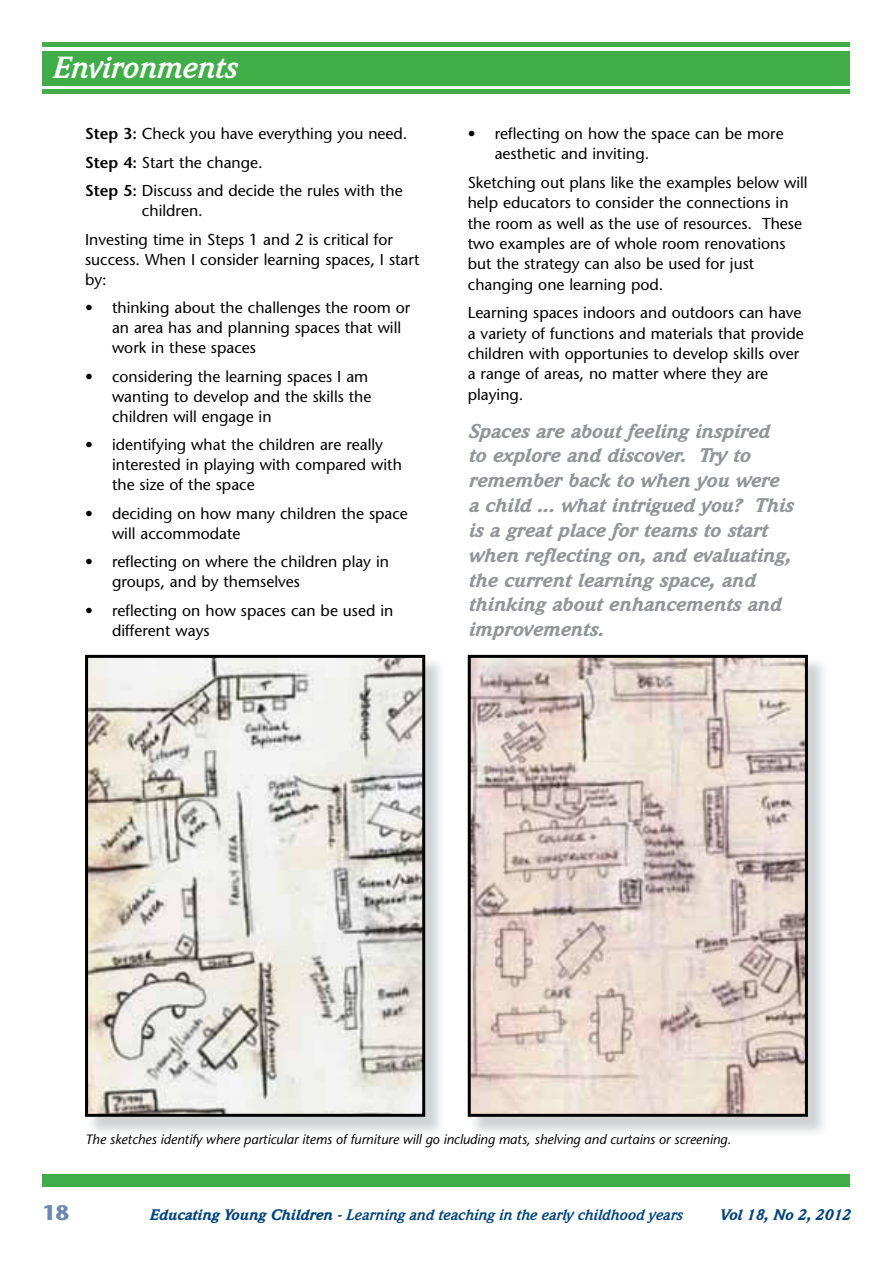
<style>
.page{position:relative;width:893px;height:1263px;background:#fff}
.page>*{position:absolute;margin:0;border:0;box-sizing:border-box;transform-origin:0 0}
.t1{font:italic 700 30px "Weidemann";color:#fff}
.t2{font:700 21px "Stone Sans";color:#6b88b3}
.t3{font:italic 900 19.5px/24.8px "Weidemann";color:#939598}
.t4{font:15.75px/20px "Stone Sans";color:#000}
.t5{font:italic 700 15px "Weidemann";color:#00447c}
.t6{font:italic 900 15px "Weidemann";color:#00447c}
.t7{font:italic 13.5px "Stone Sans";color:#000}
.s1{font-weight:600}
.s2{font-weight:900}
</style>
<div class="page">
<div style="left:43px;top:1174px;width:807px;height:12px;background:#41ad49"></div>
<div style="left:43px;top:51px;width:807px;height:34px;background:#41ad49"></div>
<hr style="left:43px;top:43px;width:807px;height:4px;background:#41ad49">
<div style="left:43px;top:89px;width:807px;height:5px;background:#41ad49"></div>
<img style="left:91px;top:657px;width:349px;height:476px">
<svg style="left:85px;top:655px;width:340px;height:462px"></svg>
<svg style="left:468px;top:655px;width:340px;height:462px;background:#d5c6be"></svg>
<h1 class="t1" style="left:51px;top:50px;width:186px">Environments</h1>
<p class="t4" style="left:85px;top:119px;width:324px;line-height:28.5px"><span class="s1">Step 3:</span> Check you have everything you need.<br><span class="s1">Step 4:</span> Start the change.<br><span class="s1">Step 5:</span> Discuss and decide the rules with the</p>
<p class="t4" style="left:85px;top:196px;width:309px;line-height:28.5px;text-indent:57px">children.<br>Investing time in Steps 1 and 2 is critical for</p>
<p class="t4" style="left:85px;top:249px;width:336px">success. When I consider learning spaces, I start by:</p>
<p class="t4" style="left:112px;top:298px;width:300px;text-indent:-27px">• thinking about the challenges the room or an area has and planning spaces that will work in these spaces</p>
<p class="t4" style="left:112px;top:366px;width:261px;text-indent:-27px">• considering the learning spaces I am wanting to develop and the skills the children will engage in</p>
<p class="t4" style="left:112px;top:435px;width:291px;text-indent:-27px">• identifying what the children are really interested in playing with compared with the size of the space</p>
<p class="t4" style="left:112px;top:503px;width:297px;text-indent:-27px">• deciding on how many children the space will accommodate</p>
<p class="t4" style="left:112px;top:552px;width:278px;text-indent:-27px">• reflecting on where the children play in groups, and by themselves</p>
<p class="t4" style="left:112px;top:600px;width:283px;text-indent:-27px">• reflecting on how spaces can be used in different ways</p>
<p class="t4" style="left:495px;top:123px;width:290px;text-indent:-27px">• reflecting on how the space can be more aesthetic and inviting.</p>
<p class="t4" style="left:468px;top:172px;width:341px">Sketching out plans like the examples below will help educators to consider the connections in the room as well as the use of resources. These two examples are of whole room renovations but the strategy can also be used for just changing one learning pod.</p>
<p class="t4" style="left:468px;top:303px;width:337px">Learning spaces indoors and outdoors can have a variety of functions and materials that provide children with opportunies to develop skills over a range of areas, no matter where they are playing.</p>
<p class="t3" style="left:468px;top:418px;width:326px">Spaces are about feeling inspired<br>to explore and discover. Try to remember back to when you were a child ... what intrigued you? This is a great place for teams to start when reflecting on, and evaluating, the current learning space, and thinking about enhancements and improvements.</p>
<p class="t7" style="left:85px;top:1131px;width:648px">The sketches identify where particular items of furniture will go including mats, shelving and curtains or screening.</p>
<h2 class="t2" style="left:43px;top:1200px;width:28px">18</h2>
<p class="t5" style="left:149px;top:1206px;width:535px"><span class="s2">Educating Young Children -</span> Learning and teaching in the early childhood years</p>
<p class="t6" style="left:719px;top:1206px;width:133px">Vol 18, No 2, 2012</p>
</div>
